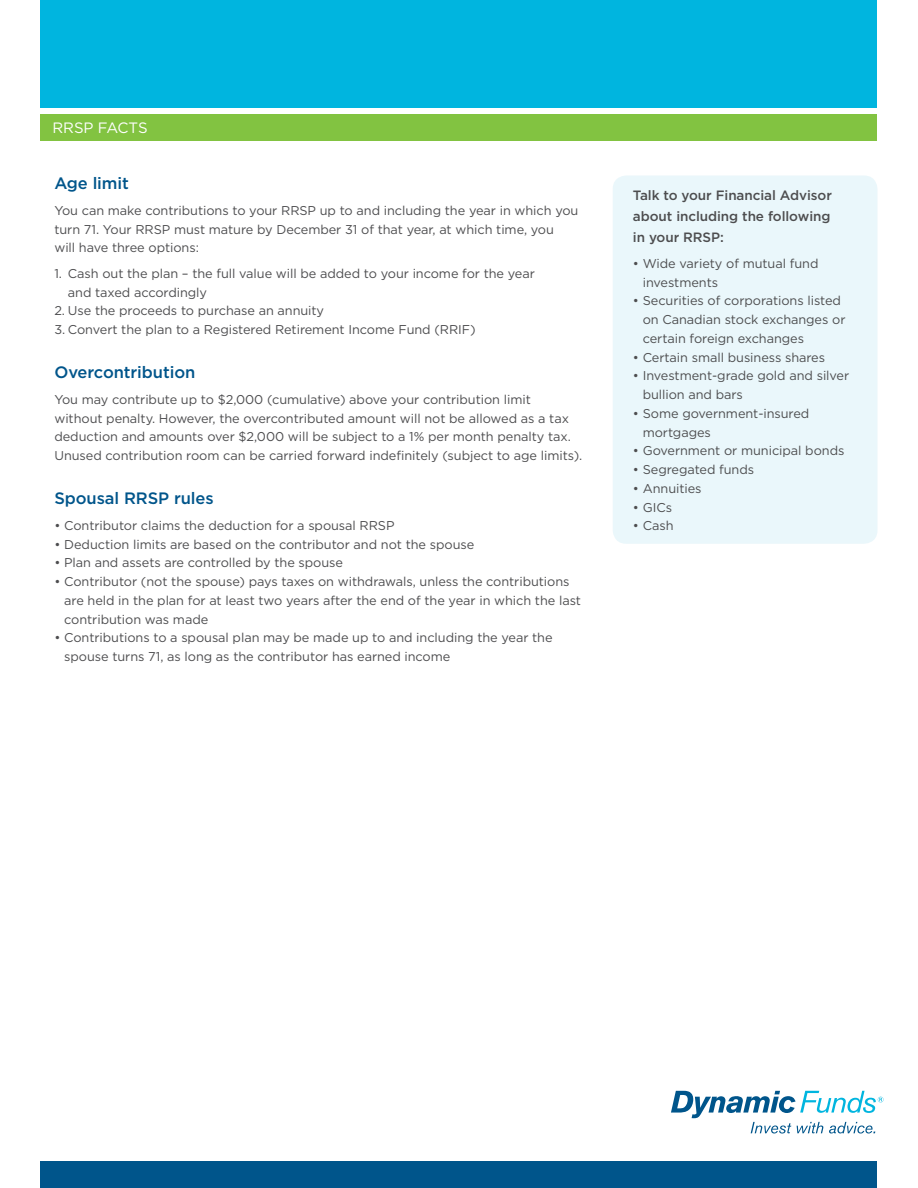
<style>
.page{position:relative;width:918px;height:1188px;background:#fff}
.page>*{position:absolute;margin:0;border:0;box-sizing:border-box;transform-origin:0 0}
.t1{font:500 16.5px "Gotham";letter-spacing:-.005em;color:#00558b}
.t2{font:15px "Gotham";letter-spacing:-.005em;color:#fff}
.t3{font:500 13.5px/21px "Gotham";letter-spacing:-.005em;color:#4d4d4f;text-align:justify}
.t4{font:12.75px/18.8px "Gotham";letter-spacing:-.005em;color:#4d4d4f}
</style>
<div class="page">
<div style="left:40px;top:1161px;width:838px;height:27px;background:#00558b"></div>
<div style="left:40px;top:114px;width:838px;height:27px;background:#82c341"></div>
<div style="left:40px;top:0;width:838px;height:108px;background:#00b5df"></div>
<svg style="left:671px;top:1091px;width:212px;height:43px"></svg>
<div style="left:613px;top:176px;width:265px;height:368px;background:#eaf7fb;border-radius:14px"></div>
<p class="t2" style="left:52px;top:119px;width:97px">RRSP FACTS</p>
<p class="t1" style="left:54px;top:174px;width:76px">Age limit</p>
<p class="t4" style="left:54px;top:201px;width:526px">You can make contributions to your RRSP up to and including the year in which you turn 71. Your RRSP must mature by December 31 of that year, at which time, you<br>will have three options:</p>
<p class="t4" style="left:68px;top:264px;width:469px;text-indent:-14px">1. Cash out the plan – the full value will be added to your income for the year and taxed accordingly</p>
<p class="t4" style="left:54px;top:301px;width:271px">2. Use the proceeds to purchase an annuity</p>
<p class="t4" style="left:54px;top:320px;width:423px">3. Convert the plan to a Registered Retirement Income Fund (RRIF)</p>
<p class="t1" style="left:54px;top:363px;width:142px">Overcontribution</p>
<p class="t4" style="left:54px;top:390px;width:529px">You may contribute up to $2,000 (cumulative) above your contribution limit<br>without penalty. However, the overcontributed amount will not be allowed as a tax deduction and amounts over $2,000 will be subject to a 1% per month penalty tax.<br>Unused contribution room can be carried forward indefinitely (subject to age limits).</p>
<p class="t1" style="left:54px;top:489px;width:161px">Spousal RRSP rules</p>
<p class="t4" style="left:54px;top:516px;width:342px">• Contributor claims the deduction for a spousal RRSP</p>
<p class="t4" style="left:54px;top:534px;width:421px">• Deduction limits are based on the contributor and not the spouse</p>
<p class="t4" style="left:54px;top:553px;width:290px">• Plan and assets are controlled by the spouse</p>
<p class="t4" style="left:64px;top:572px;width:518px;text-indent:-10px">• Contributor (not the spouse) pays taxes on withdrawals, unless the contributions are held in the plan for at least two years after the end of the year in which the last contribution was made</p>
<p class="t4" style="left:64px;top:628px;width:490px;text-indent:-10px">• Contributions to a spousal plan may be made up to and including the year the spouse turns 71, as long as the contributor has earned income</p>
<p class="t3" style="left:633px;top:185px;width:200px">Talk to your Financial Advisor about including the following in your RRSP:</p>
<p class="t4" style="left:643px;top:254px;width:177px;text-indent:-10px">• Wide variety of mutual fund investments</p>
<p class="t4" style="left:643px;top:291px;width:204px;text-indent:-10px">• Securities of corporations listed on Canadian stock exchanges or certain foreign exchanges</p>
<p class="t4" style="left:633px;top:347px;width:194px">• Certain small business shares</p>
<p class="t4" style="left:643px;top:366px;width:208px;text-indent:-10px">• Investment-grade gold and silver bullion and bars</p>
<p class="t4" style="left:643px;top:404px;width:168px;text-indent:-10px">• Some government-insured mortgages</p>
<p class="t4" style="left:633px;top:441px;width:213px">• Government or municipal bonds</p>
<p class="t4" style="left:633px;top:460px;width:123px">• Segregated funds</p>
<p class="t4" style="left:633px;top:479px;width:70px">• Annuities</p>
<p class="t4" style="left:633px;top:497px;width:41px">• GICs</p>
<p class="t4" style="left:633px;top:516px;width:42px">• Cash</p>
</div>
